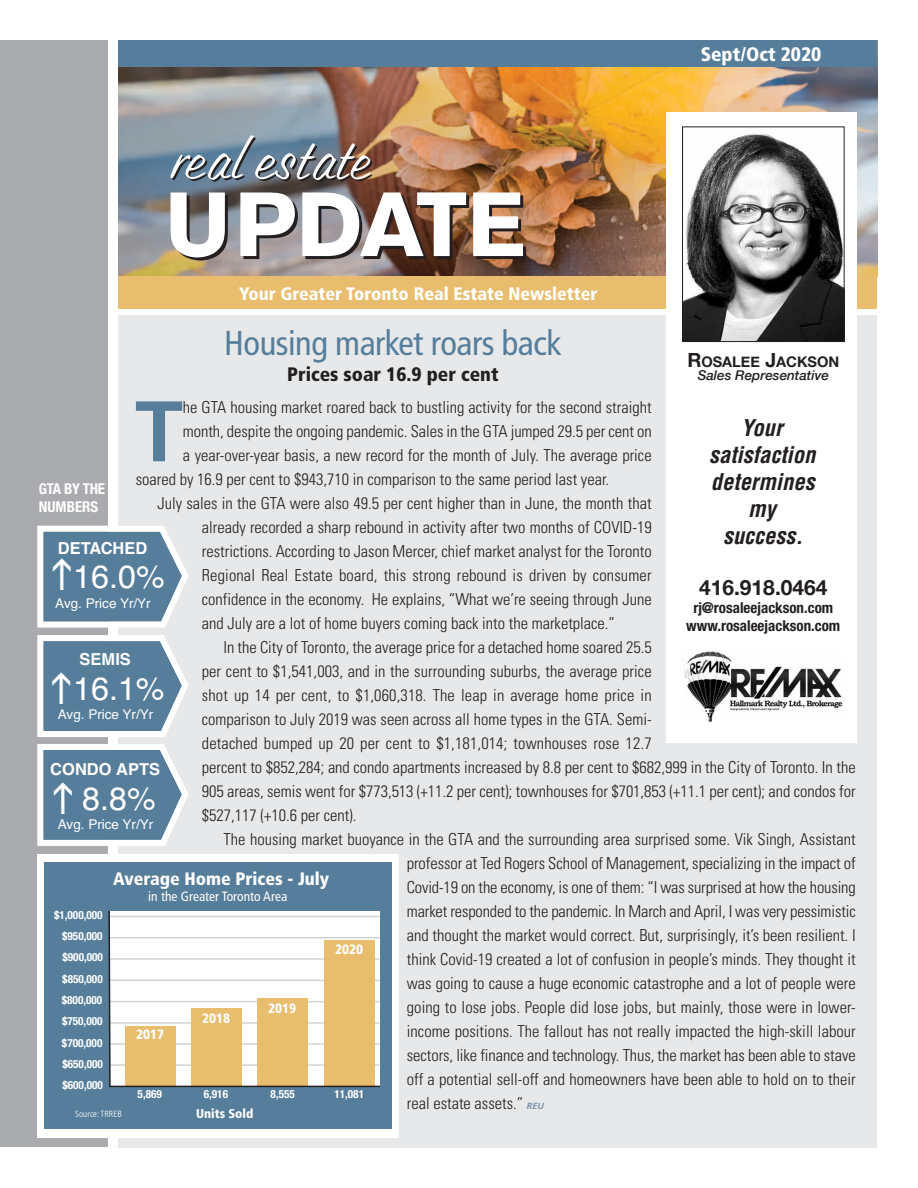
<style>
.page{position:relative;width:918px;height:1188px;background:#fff}
.page>*{position:absolute;margin:0;border:0;box-sizing:border-box;transform-origin:0 0}
.t1{font:700 90px "Akzidenz Grotesk BE";color:#fff}
.t2{font:700 85.8px "Frutiger";color:#567e9b}
.t3{font:66.45px "Lesline";letter-spacing:-.005em;color:#fff}
.t4{font:condensed 34.5px "Frutiger";letter-spacing:-.015em;color:#567e9b}
.t5{font:32.4px "Helvetica";color:#fff}
.t6{font:italic 700 condensed 22.5px/27px "Helvetica";color:#231f20;text-align:center}
.t7{font:700 21px "Helvetica Neue";color:#231f20}
.t8{font:900 condensed 19.5px "Frutiger";color:#231f20}
.t9{font:900 condensed 19.5px "Frutiger";color:#fff}
.t10{font:900 condensed 18px "Frutiger";color:#fff}
.t11{font:300 condensed 16.5px "Univers";color:#231f20}
.t12{font:700 16.5px "Helvetica";color:#fff}
.t13{font:700 condensed 15px/18px "Helvetica Neue";color:#231f20;text-align:center}
.t14{font:700 condensed 15px/18px "Helvetica Neue";color:#fff}
.t15{font:700 14.7px "Helvetica Neue";color:#231f20}
.t16{font:13.5px "Helvetica";color:#fff}
.t17{font:condensed 13.5px "Frutiger";color:#fff}
.t18{font:italic 500 13.5px "Helvetica Neue";color:#231f20}
.t19{font:900 condensed 13.5px "Frutiger";color:#fff}
.t20{font:900 condensed 12.75px "Frutiger";color:#fff}
.t21{font:700 condensed 11.25px/21.3px "Helvetica Neue";color:#fff;text-align:justify}
.t22{font:300 condensed 9px "Frutiger";color:#fff}
.s1{font-size:19.5px}
.s2{font-family:"Frutiger";font-weight:700;font-style:italic;font-stretch:normal;font-size:9px;color:#7690aa}
</style>
<div class="page">
<div style="left:118px;top:315px;width:760px;height:833px;background:#e7e8e9"></div>
<div style="left:0;top:40px;width:108px;height:1108px;background:#aaabaf"></div>
<img style="left:118px;top:68px;width:760px;height:208px">
<div style="left:118px;top:276px;width:760px;height:32px;background:#e8bd6e"></div>
<div style="left:118px;top:40px;width:760px;height:28px;background:#567e9b"></div>
<div style="left:667px;top:112px;width:190px;height:631px;background:#fff"></div>
<div style="left:37px;top:854px;width:362px;height:284px;background:#fff"></div>
<div style="left:45px;top:863px;width:347px;height:266px;background:#567e9b"></div>
<div style="left:110px;top:911px;width:269px;height:175px;background:#fff"></div>
<hr style="left:110px;top:1043px;width:270px;height:2px;background:#d1d2d4">
<hr style="left:110px;top:1022px;width:270px;height:2px;background:#d1d2d4">
<hr style="left:110px;top:1001px;width:270px;height:1px;background:#d1d2d4">
<hr style="left:110px;top:958px;width:270px;height:2px;background:#d1d2d4">
<hr style="left:109px;top:916px;width:271px;height:1px;background:#d1d2d4">
<hr style="left:110px;top:980px;width:270px;height:1px;background:#d1d2d4">
<hr style="left:110px;top:937px;width:270px;height:1px;background:#d1d2d4">
<hr style="left:110px;top:1064px;width:270px;height:2px;background:#d1d2d4">
<div style="left:125px;top:1026px;width:51px;height:60px;background:#e8bd6e"></div>
<div style="left:191px;top:1009px;width:51px;height:77px;background:#e8bd6e"></div>
<div style="left:257px;top:999px;width:51px;height:87px;background:#e8bd6e"></div>
<div style="left:324px;top:940px;width:51px;height:146px;background:#e8bd6e"></div>
<hr style="left:109px;top:1086px;width:271px;height:1px;background:#231f20">
<svg style="left:108px;top:910px;width:3px;height:178px"></svg>
<img style="left:684px;top:134px;width:158px;height:206px">
<div style="left:682px;top:127px;width:162px;height:215px;border:1px solid #231f20"></div>
<img style="left:684px;top:651px;width:159px;height:70px">
<svg style="left:37px;top:635px;width:152px;height:102px;background:#7f9db2"></svg>
<svg style="left:37px;top:744px;width:152px;height:102px;background:#7f9db2"></svg>
<svg style="left:37px;top:526px;width:151px;height:102px;background:#7f9cb2"></svg>
<h3 class="t3" style="left:171px;top:116px;width:202px">real estate</h3>
<h1 class="t1" style="left:165px;top:189px;width:362px">UPDATE</h1>
<p class="t10" style="left:239px;top:287px;width:360px">Your Greater Toronto Real Estate Newsletter</p>
<p class="t9" style="left:701px;top:46px;width:122px">Sept/Oct 2020</p>
<h3 class="t4" style="left:224px;top:329px;width:339px">Housing market roars back</h3>
<p class="t8" style="left:287px;top:366px;width:213px">Prices soar 16.9 per cent</p>
<p class="t15" style="left:687px;top:353px;width:153px"><span class="s1">R</span>OSALEE <span class="s1">J</span>ACKSON</p>
<p class="t18" style="left:698px;top:367px;width:133px">Sales Representative</p>
<h3 class="t6" style="left:709px;top:415px;width:108px">Your satisfaction determines my success.</h3>
<p class="t7" style="left:699px;top:575px;width:130px">416.918.0464</p>
<p class="t13" style="left:686px;top:600px;width:156px">rj@rosaleejackson.com www.rosaleejackson.com</p>
<h2 class="t2" style="left:135px;top:397px;width:49px">T</h2>
<p class="t11" style="left:183px;top:401px;width:470px">he GTA housing market roared back to bustling activity for the second straight</p>
<p class="t11" style="left:183px;top:425px;width:470px">month, despite the ongoing pandemic. Sales in the GTA jumped 29.5 per cent on</p>
<p class="t11" style="left:183px;top:449px;width:470px">a year-over-year basis, a new record for the month of July. The average price</p>
<p class="t11" style="left:136px;top:473px;width:475px">soared by 16.9 per cent to $943,710 in comparison to the same period last year.</p>
<p class="t11" style="left:157px;top:497px;width:496px">July sales in the GTA were also 49.5 per cent higher than in June, the month that</p>
<p class="t11" style="left:202px;top:521px;width:451px">already recorded a sharp rebound in activity after two months of COVID-19</p>
<p class="t11" style="left:202px;top:545px;width:451px">restrictions. According to Jason Mercer, chief market analyst for the Toronto</p>
<p class="t11" style="left:202px;top:569px;width:451px">Regional Real Estate board, this strong rebound is driven by consumer</p>
<p class="t11" style="left:202px;top:593px;width:451px">confidence in the economy. He explains, “What we’re seeing through June</p>
<p class="t11" style="left:202px;top:617px;width:415px">and July are a lot of home buyers coming back into the marketplace.”</p>
<p class="t11" style="left:223px;top:641px;width:430px">In the City of Toronto, the average price for a detached home soared 25.5</p>
<p class="t11" style="left:202px;top:665px;width:451px">per cent to $1,541,003, and in the surrounding suburbs, the average price</p>
<p class="t11" style="left:202px;top:689px;width:451px">shot up 14 per cent, to $1,060,318. The leap in average home price in</p>
<p class="t11" style="left:202px;top:713px;width:451px">comparison to July 2019 was seen across all home types in the GTA. Semi-</p>
<p class="t11" style="left:202px;top:737px;width:451px">detached bumped up 20 per cent to $1,181,014; townhouses rose 12.7</p>
<p class="t11" style="left:202px;top:761px;width:655px">percent to $852,284; and condo apartments increased by 8.8 per cent to $682,999 in the City of Toronto. In the</p>
<p class="t11" style="left:202px;top:785px;width:655px">905 areas, semis went for $773,513 (+11.2 per cent); townhouses for $701,853 (+11.1 per cent); and condos for</p>
<p class="t11" style="left:202px;top:809px;width:156px">$527,117 (+10.6 per cent).</p>
<p class="t11" style="left:223px;top:833px;width:634px">The housing market buoyance in the GTA and the surrounding area surprised some. Vik Singh, Assistant</p>
<p class="t11" style="left:407px;top:857px;width:450px">professor at Ted Rogers School of Management, specializing in the impact of</p>
<p class="t11" style="left:407px;top:881px;width:450px">Covid-19 on the economy, is one of them: “I was surprised at how the housing</p>
<p class="t11" style="left:407px;top:905px;width:450px">market responded to the pandemic. In March and April, I was very pessimistic</p>
<p class="t11" style="left:407px;top:929px;width:450px">and thought the market would correct. But, surprisingly, it’s been resilient. I</p>
<p class="t11" style="left:407px;top:953px;width:450px">think Covid-19 created a lot of confusion in people’s minds. They thought it</p>
<p class="t11" style="left:407px;top:977px;width:450px">was going to cause a huge economic catastrophe and a lot of people were</p>
<p class="t11" style="left:407px;top:1001px;width:450px">going to lose jobs. People did lose jobs, but mainly, those were in lower-</p>
<p class="t11" style="left:407px;top:1025px;width:450px">income positions. The fallout has not really impacted the high-skill labour</p>
<p class="t11" style="left:407px;top:1049px;width:450px">sectors, like finance and technology. Thus, the market has been able to stave</p>
<p class="t11" style="left:407px;top:1073px;width:450px">off a potential sell-off and homeowners have been able to hold on to their</p>
<p class="t11" style="left:407px;top:1097px;width:139px">real estate assets.” <span class="s2">REU</span></p>
<p class="t14" style="left:39px;top:481px;width:67px">GTA BY THE<br>NUMBERS</p>
<p class="t12" style="left:58px;top:542px;width:91px">DETACHED</p>
<h3 class="t5" style="left:73px;top:558px;width:93px">16.0%</h3>
<p class="t16" style="left:55px;top:595px;width:97px">Avg. Price Yr/Yr</p>
<p class="t12" style="left:80px;top:653px;width:53px">SEMIS</p>
<h3 class="t5" style="left:73px;top:670px;width:93px">16.1%</h3>
<p class="t16" style="left:58px;top:707px;width:97px">Avg. Price Yr/Yr</p>
<p class="t12" style="left:50px;top:763px;width:112px">CONDO APTS</p>
<h3 class="t5" style="left:82px;top:779px;width:75px">8.8%</h3>
<p class="t16" style="left:58px;top:817px;width:97px">Avg. Price Yr/Yr</p>
<p class="t10" style="left:113px;top:871px;width:218px">Average Home Prices - July</p>
<p class="t17" style="left:148px;top:891px;width:140px">in the Greater Toronto Area</p>
<p class="t21" style="left:54px;top:906px;width:50px">$1,000,000</p>
<p class="t21" style="left:62px;top:927px;width:43px">$950,000 $900,000 $850,000 $800,000</p>
<p class="t19" style="left:335px;top:944px;width:30px">2020</p>
<p class="t19" style="left:268px;top:1003px;width:30px">2019</p>
<p class="t19" style="left:202px;top:1013px;width:30px">2018</p>
<p class="t21" style="left:62px;top:1011px;width:42px;line-height:22px">$750,000 $700,000</p>
<p class="t21" style="left:62px;top:1075px;width:42px">$600,000</p>
<p class="t19" style="left:136px;top:1029px;width:30px">2017</p>
<p class="t21" style="left:62px;top:1054px;width:42px">$650,000</p>
<p class="t21" style="left:138px;top:1084px;width:26px">5,869</p>
<p class="t21" style="left:204px;top:1084px;width:26px">6,916</p>
<p class="t21" style="left:271px;top:1084px;width:26px">8,555</p>
<p class="t21" style="left:334px;top:1084px;width:31px">11,081</p>
<p class="t22" style="left:75px;top:1111px;width:48px">Source: TRREB</p>
<p class="t20" style="left:196px;top:1109px;width:59px">Units Sold</p>
</div>
